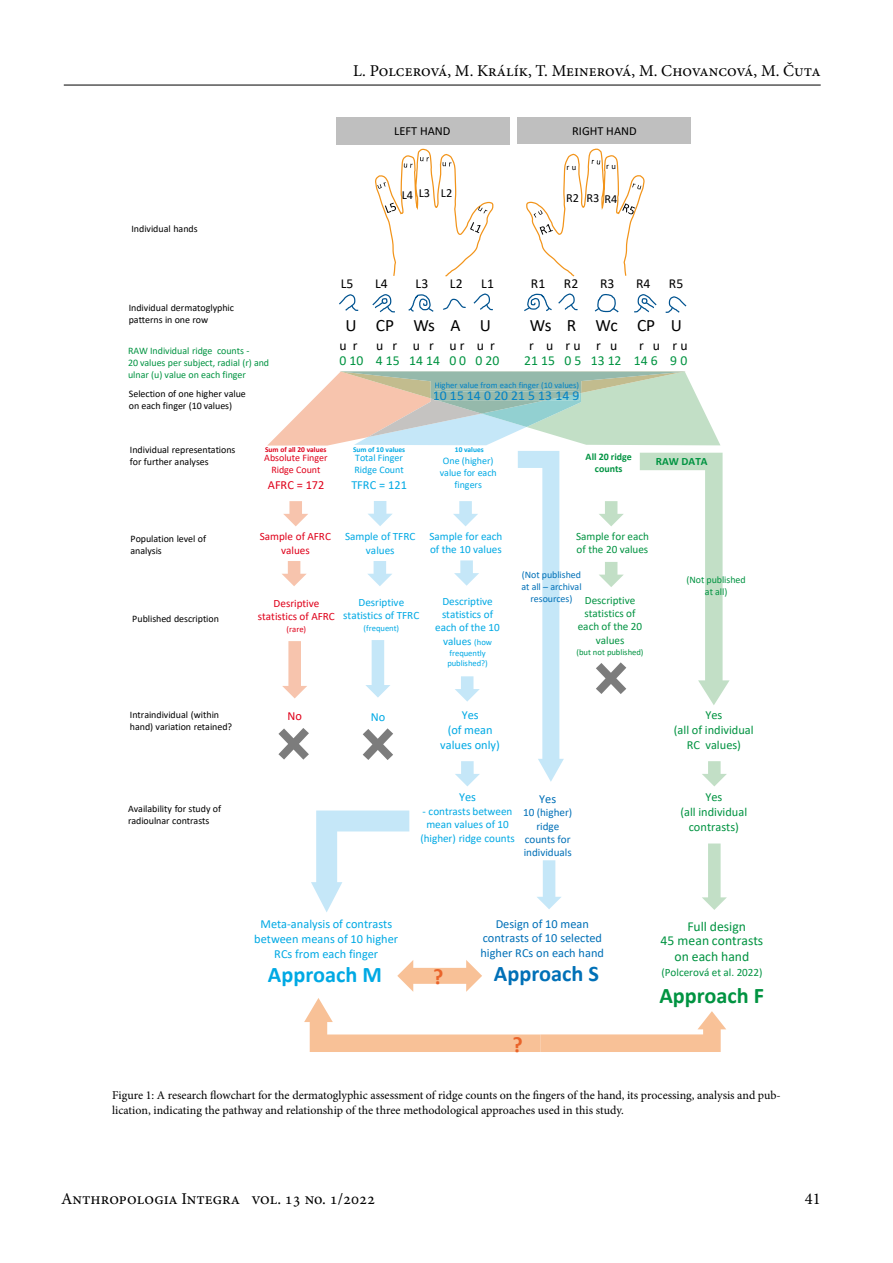
<style>
.page{position:relative;width:893px;height:1263px;background:#fff}
.page>*{position:absolute;margin:0;border:0;box-sizing:border-box;transform-origin:0 0}
.t1{font:700 22.35px "Calibri";color:#00a9e4}
.t2{font:700 22.35px "Calibri";color:#0070b7}
.t3{font:700 22.35px "Calibri";color:#009341}
.t4{font:700 22.35px "Calibri";color:#ea642a}
.t5{font:17.4px "Calibri";letter-spacing:-.035em;color:#000}
.t6{font:16.5px "Minion Pro";color:#000}
.t7{font:13.65px/16.4px "Calibri";color:#009341;text-align:center}
.t8{font:13.65px "Calibri";color:#000}
.t9{font:13.65px "Calibri";letter-spacing:.005em;color:#0082c6}
.t10{font:12.3px/14.9px "Calibri";color:#00a9e4;text-align:center}
.t11{font:12.3px/14.9px "Calibri";color:#0070b7;text-align:center}
.t12{font:12.3px/14.9px "Calibri";color:#009341;text-align:center}
.t13{font:12.3px "Calibri";color:#000}
.t14{font:12.3px "Calibri";color:#df001a}
.t15{font:12px/14.4px "Minion Pro";color:#000}
.t16{font:11.1px/13.4px "Calibri";color:#00a9e4;text-align:center}
.t17{font:11.1px/13.4px "Calibri";color:#009341}
.t18{font:11.1px/13.4px "Calibri";color:#df001a;text-align:center}
.t19{font:11.1px/13.4px "Calibri";color:#0070b7;text-align:center}
.t20{font:700 11.1px "Calibri";letter-spacing:-.005em;color:#009341}
.t21{font:10.05px "Calibri";letter-spacing:-.005em;color:#000}
.t22{font:9.9px/11.9px "Calibri";letter-spacing:-.005em;color:#000}
.t23{font:9.9px/11.9px "Calibri";letter-spacing:-.005em;color:#009341}
.t24{font:9.9px/11.9px "Calibri";letter-spacing:-.005em;color:#00a9e4;text-align:center}
.t25{font:9.9px/11.9px "Calibri";letter-spacing:-.005em;color:#0070b7;text-align:center}
.t26{font:9.9px/11.9px "Calibri";color:#df001a;text-align:center}
.t27{font:700 9.9px/11.9px "Calibri";color:#009341;text-align:center}
.t28{font:8.55px "Calibri";letter-spacing:-.005em;color:#0082c6}
.t29{font:8.55px/10.4px "Calibri";letter-spacing:-.005em;color:#00a9e4}
.t30{font:8.55px "Calibri";letter-spacing:-.01em;color:#009341}
.t31{font:8.55px "Calibri";color:#df001a}
.t32{font:8.55px "Calibri";color:#000}
.t33{font:700 7.5px "Calibri";color:#00a9e4}
.t34{font:700 7.5px "Calibri";color:#df001a}
.s1{font-size:8.55px}
</style>
<div class="page">
<hr style="left:64px;top:85px;width:757px;height:1px;background:#000">
<div style="left:336px;top:117px;width:174px;height:27px;background:#bfbfbf"></div>
<svg style="left:339px;top:294px;width:20px;height:17px"></svg>
<svg style="left:665px;top:296px;width:22px;height:17px"></svg>
<svg style="left:634px;top:294px;width:23px;height:19px"></svg>
<svg style="left:372px;top:294px;width:23px;height:19px"></svg>
<svg style="left:375px;top:148px;width:118px;height:129px"></svg>
<svg style="left:527px;top:148px;width:118px;height:129px"></svg>
<svg style="left:443px;top:293px;width:50px;height:18px"></svg>
<svg style="left:408px;top:294px;width:26px;height:18px"></svg>
<svg style="left:524px;top:293px;width:54px;height:19px"></svg>
<svg style="left:594px;top:294px;width:25px;height:19px"></svg>
<svg style="left:537px;top:860px;width:24px;height:49px"></svg>
<svg style="left:702px;top:843px;width:25px;height:67px"></svg>
<svg style="left:311px;top:810px;width:98px;height:102px"></svg>
<div style="left:517px;top:117px;width:173px;height:27px;background:#bfbfbf"></div>
<svg style="left:397px;top:960px;width:85px;height:32px"></svg>
<svg style="left:304px;top:998px;width:422px;height:54px"></svg>
<svg style="left:267px;top:371px;width:463px;height:415px"></svg>
<h3 class="t6" style="left:353px;top:59px;width:469px">L. Polcerová, M. Králík, T. Meinerová, M. Chovancová, M. Čuta</h3>
<p class="t22" style="left:131px;top:223px;width:68px">Individual hands</p>
<p class="t13" style="left:394px;top:122px;width:58px">LEFT HAND</p>
<p class="t13" style="left:402px;top:184px;width:52px">L4 L3 L2</p>
<p class="t13" style="left:572px;top:122px;width:66px">RIGHT HAND</p>
<p class="t32" style="left:567px;top:161px;width:11px">r u</p>
<p class="t32" style="left:606px;top:160px;width:11px">r u</p>
<p class="t13" style="left:566px;top:189px;width:53px">R2 R3 R4</p>
<h3 class="t8" style="left:341px;top:274px;width:14px">L5</h3>
<h3 class="t8" style="left:375px;top:274px;width:14px">L4</h3>
<h3 class="t8" style="left:416px;top:274px;width:14px">L3</h3>
<h3 class="t8" style="left:450px;top:274px;width:14px">L2</h3>
<h3 class="t8" style="left:481px;top:274px;width:14px">L1</h3>
<h3 class="t8" style="left:531px;top:274px;width:16px">R1</h3>
<h3 class="t8" style="left:564px;top:274px;width:16px">R2</h3>
<h3 class="t8" style="left:600px;top:274px;width:16px">R3</h3>
<h3 class="t8" style="left:636px;top:274px;width:16px">R4</h3>
<h3 class="t8" style="left:669px;top:274px;width:16px">R5</h3>
<p class="t22" style="left:129px;top:301px;width:107px">Individual dermatoglyphic patterns in one row</p>
<p class="t23" style="left:128px;top:344px;width:143px">RAW Individual ridge counts -<br>20 values per subject, radial (r) and ulnar (u) value on each finger</p>
<h3 class="t7" style="left:340px;top:352px;width:161px">0 10 4 15 14 14 0 0 0 20</h3>
<h3 class="t7" style="left:524px;top:352px;width:164px">21 15 0 5 13 12 14 6 9 0</h3>
<h2 class="t5" style="left:345px;top:313px;width:147px">U CP Ws A U</h2>
<h2 class="t5" style="left:530px;top:313px;width:154px">Ws R Wc CP U</h2>
<h3 class="t8" style="left:340px;top:336px;width:20px">u r</h3>
<h3 class="t8" style="left:376px;top:336px;width:120px">u r u r u r u r</h3>
<h3 class="t8" style="left:529px;top:336px;width:90px">r u r u r u</h3>
<h3 class="t8" style="left:639px;top:336px;width:50px">r u r u</h3>
<p class="t22" style="left:129px;top:388px;width:118px">Selection of one higher value on each finger (10 values)</p>
<p class="t22" style="left:130px;top:443px;width:107px">Individual representations for further analyses</p>
<p class="t34" style="left:265px;top:444px;width:63px">Sum of all 20 values</p>
<p class="t26" style="left:264px;top:452px;width:65px">Absolute Finger<br>Ridge Count</p>
<p class="t14" style="left:268px;top:477px;width:58px">AFRC = 172</p>
<p class="t33" style="left:353px;top:444px;width:54px">Sum of 10 values</p>
<p class="t24" style="left:355px;top:452px;width:51px;text-align:left">Total Finger<br>Ridge Count</p>
<p class="t10" style="left:351px;top:477px;width:57px">TFRC = 121</p>
<p class="t28" style="left:434px;top:379px;width:146px">Higher value from each finger (10 values)</p>
<h3 class="t9" style="left:433px;top:386px;width:148px">10 15 14 0 20 21 5 13 14 9</h3>
<p class="t33" style="left:455px;top:444px;width:30px">10 values</p>
<p class="t24" style="left:440px;top:455px;width:58px">One (higher) value for each fingers</p>
<p class="t27" style="left:586px;top:451px;width:48px">All 20 ridge counts</p>
<p class="t20" style="left:656px;top:453px;width:53px">RAW DATA</p>
<p class="t22" style="left:130px;top:533px;width:77px">Population level of analysis</p>
<p class="t22" style="left:132px;top:612px;width:88px">Published description</p>
<p class="t18" style="left:260px;top:530px;width:73px">Sample of AFRC values</p>
<p class="t16" style="left:345px;top:530px;width:72px">Sample of TFRC values</p>
<p class="t16" style="left:429px;top:529px;width:74px;text-align:left">Sample for each of the 10 values</p>
<p class="t18" style="left:258px;top:596px;width:78px">Desriptive statistics of AFRC</p>
<p class="t31" style="left:287px;top:623px;width:21px">(rare)</p>
<p class="t16" style="left:343px;top:595px;width:78px">Desriptive statistics of TFRC</p>
<p class="t29" style="left:363px;top:622px;width:37px">(frequent)</p>
<p class="t16" style="left:435px;top:594px;width:66px">Descriptive statistics of each of the 10 values <span class="s1">(how</span></p>
<p class="t29" style="left:447px;top:648px;width:42px">frequently published?)</p>
<p class="t17" style="left:576px;top:529px;width:74px">Sample for each of the 20 values</p>
<p class="t25" style="left:521px;top:569px;width:62px">(Not published at all – archival resources)</p>
<p class="t17" style="left:578px;top:593px;width:66px;text-align:center">Descriptive statistics of each of the 20 values</p>
<p class="t30" style="left:576px;top:646px;width:69px">(but not published)</p>
<p class="t23" style="left:686px;top:573px;width:61px;text-align:center">(Not published at all)</p>
<p class="t22" style="left:130px;top:709px;width:104px">Intraindividual (within hand) variation retained?</p>
<p class="t14" style="left:287px;top:707px;width:16px">No</p>
<p class="t10" style="left:371px;top:709px;width:16px">No</p>
<p class="t10" style="left:440px;top:707px;width:61px">Yes<br>(of mean values only)</p>
<p class="t12" style="left:674px;top:707px;width:81px">Yes<br>(all of individual<br>RC values)</p>
<p class="t22" style="left:128px;top:803px;width:95px">Availability for study of</p>
<p class="t21" style="left:128px;top:814px;width:83px">radioulnar contrasts</p>
<p class="t10" style="left:459px;top:789px;width:18px">Yes</p>
<p class="t16" style="left:420px;top:804px;width:96px">- contrasts between mean values of 10 (higher) ridge counts</p>
<p class="t11" style="left:539px;top:791px;width:18px">Yes</p>
<p class="t19" style="left:523px;top:806px;width:51px">10 (higher) ridge counts for individuals</p>
<p class="t12" style="left:680px;top:790px;width:68px">Yes<br>(all individual contrasts)</p>
<p class="t11" style="left:480px;top:916px;width:125px">Design of 10 mean contrasts of 10 selected higher RCs on each hand</p>
<h1 class="t2" style="left:494px;top:958px;width:107px">Approach S</h1>
<p class="t10" style="left:254px;top:917px;width:145px">Meta-analysis of contrasts between means of 10 higher<br>RCs from each finger</p>
<h3 class="t7" style="left:687px;top:918px;width:60px">Full design</h3>
<p class="t17" style="left:661px;top:966px;width:103px">(Polcerová et al. 2022)</p>
<h3 class="t7" style="left:661px;top:932px;width:104px">45 mean contrasts on each hand</h3>
<h1 class="t1" style="left:268px;top:959px;width:116px">Approach M</h1>
<h1 class="t4" style="left:433px;top:960px;width:12px">?</h1>
<h1 class="t4" style="left:512px;top:1028px;width:12px">?</h1>
<h1 class="t3" style="left:659px;top:980px;width:106px">Approach F</h1>
<p class="t15" style="left:112px;top:1088px;width:670px">Figure 1: A research flowchart for the dermatoglyphic assessment of ridge counts on the fingers of the hand, its processing, analysis and pub&shy;lication, indicating the pathway and relationship of the three methodological approaches used in this study.</p>
<h3 class="t6" style="left:61px;top:1188px;width:316px">Anthropologia Integra vol. 13 no. 1/2022</h3>
<h3 class="t6" style="left:805px;top:1188px;width:17px">41</h3>
</div>
